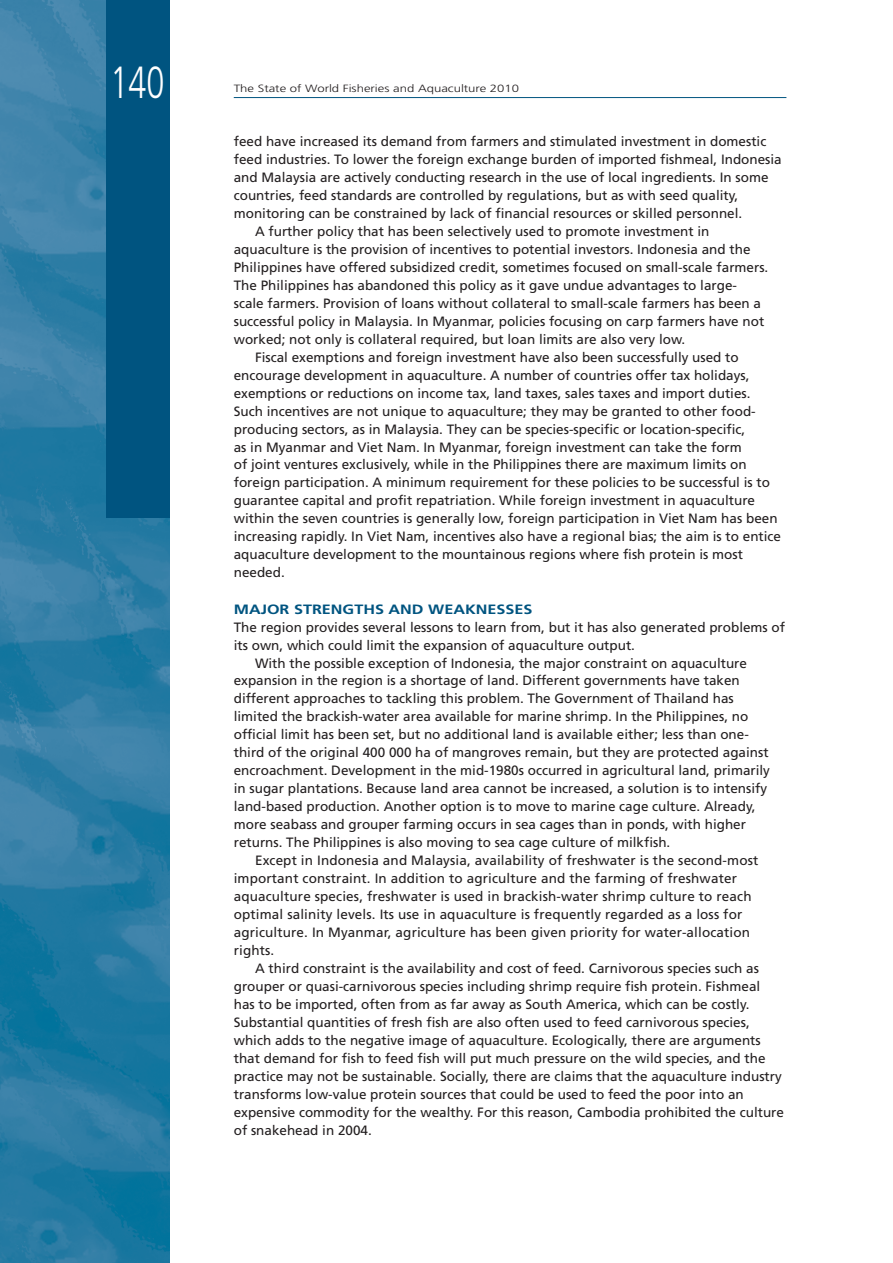
<style>
.page{position:relative;width:893px;height:1263px;background:#fff}
.page>*{position:absolute;margin:0;border:0;box-sizing:border-box;transform-origin:0 0}
.t1{font:300 45px "Frutiger LT Std";color:#fff;scale:.72 1}
.t2{font:13.5px "Frutiger LT Std";color:#231f20}
.t3{font:700 13.5px "Frutiger LT Std";color:#005480;scale:1.2 1}
.t4{font:300 10.5px "Frutiger LT Std";color:#231f20;scale:1.25 1}
</style>
<div class="page">
<img style="left:0;top:0;width:170px;height:1263px">
<div style="left:106px;top:0;width:64px;height:518px;background:#005480"></div>
<hr style="left:234px;top:97px;width:552px;height:1px;background:#005480">
<h1 class="t1" style="left:110px;top:63px;width:77px">140</h1>
<p class="t4" style="left:234px;top:84px;width:230px">The State of World Fisheries and Aquaculture 2010</p>
<p class="t2" style="left:234px;top:135px;width:534px">feed have increased its demand from farmers and stimulated investment in domestic</p>
<p class="t2" style="left:234px;top:153px;width:549px">feed industries. To lower the foreign exchange burden of imported fishmeal, Indonesia</p>
<p class="t2" style="left:234px;top:171px;width:536px">and Malaysia are actively conducting research in the use of local ingredients. In some</p>
<p class="t2" style="left:234px;top:189px;width:506px">countries, feed standards are controlled by regulations, but as with seed quality,</p>
<p class="t2" style="left:234px;top:207px;width:510px">monitoring can be constrained by lack of financial resources or skilled personnel.</p>
<p class="t2" style="left:255px;top:225px;width:456px">A further policy that has been selectively used to promote investment in</p>
<p class="t2" style="left:234px;top:243px;width:518px">aquaculture is the provision of incentives to potential investors. Indonesia and the</p>
<p class="t2" style="left:234px;top:261px;width:536px">Philippines have offered subsidized credit, sometimes focused on small-scale farmers.</p>
<p class="t2" style="left:234px;top:279px;width:505px">The Philippines has abandoned this policy as it gave undue advantages to large-</p>
<p class="t2" style="left:234px;top:297px;width:529px">scale farmers. Provision of loans without collateral to small-scale farmers has been a</p>
<p class="t2" style="left:234px;top:315px;width:532px">successful policy in Malaysia. In Myanmar, policies focusing on carp farmers have not</p>
<p class="t2" style="left:234px;top:333px;width:453px">worked; not only is collateral required, but loan limits are also very low.</p>
<p class="t2" style="left:255px;top:351px;width:485px">Fiscal exemptions and foreign investment have also been successfully used to</p>
<p class="t2" style="left:234px;top:369px;width:517px">encourage development in aquaculture. A number of countries offer tax holidays,</p>
<p class="t2" style="left:234px;top:387px;width:518px">exemptions or reductions on income tax, land taxes, sales taxes and import duties.</p>
<p class="t2" style="left:234px;top:405px;width:523px">Such incentives are not unique to aquaculture; they may be granted to other food-</p>
<p class="t2" style="left:234px;top:423px;width:513px">producing sectors, as in Malaysia. They can be species-specific or location-specific,</p>
<p class="t2" style="left:234px;top:441px;width:509px">as in Myanmar and Viet Nam. In Myanmar, foreign investment can take the form</p>
<p class="t2" style="left:234px;top:459px;width:514px">of joint ventures exclusively, while in the Philippines there are maximum limits on</p>
<p class="t2" style="left:234px;top:477px;width:538px">foreign participation. A minimum requirement for these policies to be successful is to</p>
<p class="t2" style="left:234px;top:495px;width:523px">guarantee capital and profit repatriation. While foreign investment in aquaculture</p>
<p class="t2" style="left:234px;top:513px;width:545px">within the seven countries is generally low, foreign participation in Viet Nam has been</p>
<p class="t2" style="left:234px;top:531px;width:549px">increasing rapidly. In Viet Nam, incentives also have a regional bias; the aim is to entice</p>
<p class="t2" style="left:234px;top:549px;width:511px">aquaculture development to the mountainous regions where fish protein is most</p>
<p class="t2" style="left:234px;top:567px;width:52px">needed.</p>
<p class="t3" style="left:234px;top:603px;width:250px">MAJOR STRENGTHS AND WEAKNESSES</p>
<p class="t2" style="left:234px;top:621px;width:553px">The region provides several lessons to learn from, but it has also generated problems of</p>
<p class="t2" style="left:234px;top:639px;width:403px">its own, which could limit the expansion of aquaculture output.</p>
<p class="t2" style="left:255px;top:657px;width:493px">With the possible exception of Indonesia, the major constraint on aquaculture</p>
<p class="t2" style="left:234px;top:675px;width:507px">expansion in the region is a shortage of land. Different governments have taken</p>
<p class="t2" style="left:234px;top:693px;width:501px">different approaches to tackling this problem. The Government of Thailand has</p>
<p class="t2" style="left:234px;top:711px;width:516px">limited the brackish-water area available for marine shrimp. In the Philippines, no</p>
<p class="t2" style="left:234px;top:729px;width:517px">official limit has been set, but no additional land is available either; less than one-</p>
<p class="t2" style="left:234px;top:747px;width:536px">third of the original 400 000 ha of mangroves remain, but they are protected against</p>
<p class="t2" style="left:234px;top:765px;width:538px">encroachment. Development in the mid-1980s occurred in agricultural land, primarily</p>
<p class="t2" style="left:234px;top:783px;width:535px">in sugar plantations. Because land area cannot be increased, a solution is to intensify</p>
<p class="t2" style="left:234px;top:801px;width:523px">land-based production. Another option is to move to marine cage culture. Already,</p>
<p class="t2" style="left:234px;top:819px;width:514px">more seabass and grouper farming occurs in sea cages than in ponds, with higher</p>
<p class="t2" style="left:234px;top:837px;width:438px">returns. The Philippines is also moving to sea cage culture of milkfish.</p>
<p class="t2" style="left:255px;top:855px;width:505px">Except in Indonesia and Malaysia, availability of freshwater is the second-most</p>
<p class="t2" style="left:234px;top:873px;width:505px">important constraint. In addition to agriculture and the farming of freshwater</p>
<p class="t2" style="left:234px;top:891px;width:519px">aquaculture species, freshwater is used in brackish-water shrimp culture to reach</p>
<p class="t2" style="left:234px;top:909px;width:510px">optimal salinity levels. Its use in aquaculture is frequently regarded as a loss for</p>
<p class="t2" style="left:234px;top:927px;width:518px">agriculture. In Myanmar, agriculture has been given priority for water-allocation</p>
<p class="t2" style="left:234px;top:945px;width:42px">rights.</p>
<p class="t2" style="left:255px;top:963px;width:505px">A third constraint is the availability and cost of feed. Carnivorous species such as</p>
<p class="t2" style="left:234px;top:981px;width:528px">grouper or quasi-carnivorous species including shrimp require fish protein. Fishmeal</p>
<p class="t2" style="left:234px;top:999px;width:517px">has to be imported, often from as far away as South America, which can be costly.</p>
<p class="t2" style="left:234px;top:1017px;width:517px">Substantial quantities of fresh fish are also often used to feed carnivorous species,</p>
<p class="t2" style="left:234px;top:1035px;width:528px">which adds to the negative image of aquaculture. Ecologically, there are arguments</p>
<p class="t2" style="left:234px;top:1053px;width:533px">that demand for fish to feed fish will put much pressure on the wild species, and the</p>
<p class="t2" style="left:234px;top:1071px;width:549px">practice may not be sustainable. Socially, there are claims that the aquaculture industry</p>
<p class="t2" style="left:234px;top:1089px;width:511px">transforms low-value protein sources that could be used to feed the poor into an</p>
<p class="t2" style="left:234px;top:1107px;width:552px">expensive commodity for the wealthy. For this reason, Cambodia prohibited the culture</p>
<p class="t2" style="left:234px;top:1125px;width:140px">of snakehead in 2004.</p>
</div>
